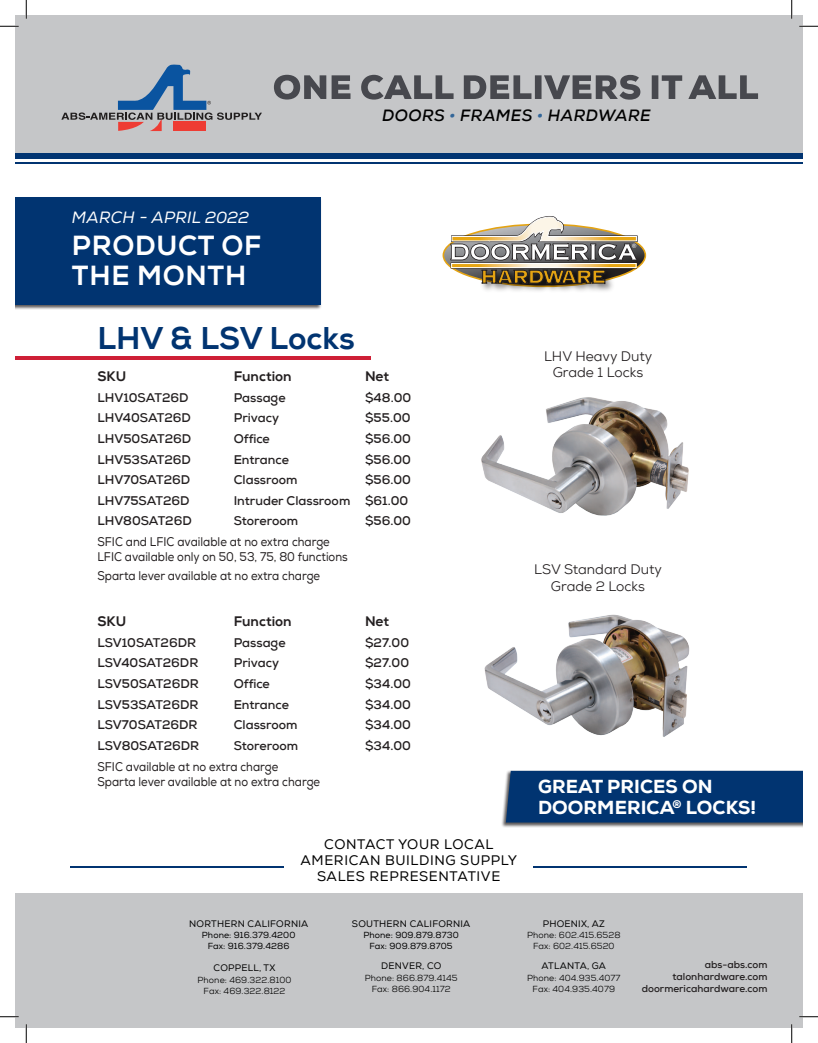
<style>
.page{position:relative;width:818px;height:1043px;background:#fff}
.page>*{position:absolute;margin:0;border:0;box-sizing:border-box;transform-origin:0 0}
.blue_head{font:31.25px "Nexa X Bold";color:#013471}
.t1{font:27.5px/30px "Nexa X Bold";letter-spacing:.025em;color:#fff}
.t2{font:800 18.75px "Nexa";letter-spacing:.005em;color:#fff}
.t3{font:italic 700 16.25px "Nexa";letter-spacing:.025em;color:#000}
.t4{font:italic 16.25px "Nexa";letter-spacing:.015em;color:#fff}
.t5{font:13.75px "Nexa";letter-spacing:.045em;color:#000}
.t6{font:13.75px/16.5px "Nexa";color:#231f20;text-align:center}
.part___list{font:13.75px "Nexa X Bold";color:#231f20}
.sub_myriad{font:700 12.5px "Nexa";color:#231f20}
.sub_myriad-2{font:12.5px/18.8px "Nexa";color:#231f20;scale:.9 1}
.t7{font:700 10px "Nexa";color:#231f20}
.t8{font:9.38px "Nexa";letter-spacing:.025em;color:#000}
.t9{font:8.75px "Nexa";letter-spacing:.01em;color:#000}
.t10{font:8.75px "Nexa";letter-spacing:.01em;color:#000}
.s1{color:#369}
</style>
<div class="page">
<div style="left:15px;top:893px;width:787px;height:135px;background:#c5c6c8"></div>
<img style="left:483px;top:286px;width:130px;height:5px">
<svg style="left:443px;top:216px;width:202px;height:70px"></svg>
<div style="left:15px;top:15px;width:787px;height:137px;background:#c5c6c8"></div>
<svg style="left:274px;top:75px;width:484px;height:25px"></svg>
<div style="left:15px;top:153px;width:787px;height:6px;background:#013471"></div>
<hr style="left:15px;top:162px;width:787px;height:2px;background:#013471">
<svg style="left:61px;top:65px;width:201px;height:66px"></svg>
<div style="left:15px;top:196px;width:306px;height:113px;background:#231f20;opacity:.75"></div>
<div style="left:15px;top:197px;width:305px;height:107px;background:#013471"></div>
<hr style="left:15px;top:356px;width:355px;height:4px;background:#ce1f36">
<div style="left:501px;top:769px;width:301px;height:58px;background:#231f20;opacity:.75"></div>
<div style="left:506px;top:770px;width:296px;height:52px;background:#013471"></div>
<hr style="left:70px;top:866px;width:214px;height:2px;background:#013471">
<hr style="left:533px;top:866px;width:214px;height:2px;background:#013471">
<img style="left:481px;top:397px;width:208px;height:119px">
<img style="left:484px;top:614px;width:206px;height:123px">
<svg style="left:0;top:25px;width:19px;height:2px"></svg>
<svg style="left:799px;top:25px;width:19px;height:2px"></svg>
<svg style="left:0;top:1016px;width:19px;height:1px"></svg>
<svg style="left:799px;top:1015px;width:19px;height:2px"></svg>
<svg style="left:25px;top:0;width:2px;height:19px"></svg>
<svg style="left:25px;top:1024px;width:2px;height:18px"></svg>
<svg style="left:791px;top:0;width:1px;height:19px"></svg>
<svg style="left:791px;top:1024px;width:1px;height:18px"></svg>
<p class="t4" style="left:72px;top:208px;width:179px">MARCH - APRIL 2022</p>
<p class="t1" style="left:72px;top:231px;width:191px">PRODUCT OF<br>THE MONTH</p>
<p class="t3" style="left:382px;top:104px;width:270px">DOORS <span class="s1">•</span> FRAMES <span class="s1">•</span> HARDWARE</p>
<p class="blue_head" style="left:97px;top:319px;width:259px">LHV &amp; LSV Locks</p>
<p class="part___list" style="left:97px;top:368px;width:30px">SKU</p>
<p class="part___list" style="left:234px;top:368px;width:59px">Function</p>
<p class="part___list" style="left:365px;top:368px;width:26px">Net</p>
<p class="sub_myriad" style="left:97px;top:389px;width:93px">LHV10SAT26D</p>
<p class="sub_myriad" style="left:234px;top:389px;width:53px">Passage</p>
<p class="sub_myriad" style="left:365px;top:389px;width:48px">$48.00</p>
<p class="sub_myriad" style="left:97px;top:410px;width:95px">LHV40SAT26D</p>
<p class="sub_myriad" style="left:234px;top:410px;width:47px">Privacy</p>
<p class="sub_myriad" style="left:365px;top:410px;width:47px">$55.00</p>
<p class="sub_myriad" style="left:97px;top:430px;width:95px">LHV50SAT26D</p>
<p class="sub_myriad" style="left:234px;top:430px;width:38px">Office</p>
<p class="sub_myriad" style="left:365px;top:430px;width:47px">$56.00</p>
<p class="sub_myriad" style="left:97px;top:451px;width:95px">LHV53SAT26D</p>
<p class="sub_myriad" style="left:234px;top:451px;width:57px">Entrance</p>
<p class="sub_myriad" style="left:365px;top:451px;width:47px">$56.00</p>
<p class="sub_myriad" style="left:97px;top:472px;width:94px">LHV70SAT26D</p>
<p class="sub_myriad" style="left:234px;top:472px;width:65px">Classroom</p>
<p class="sub_myriad" style="left:365px;top:472px;width:47px">$56.00</p>
<p class="sub_myriad" style="left:97px;top:492px;width:94px">LHV75SAT26D</p>
<p class="sub_myriad" style="left:234px;top:492px;width:176px">Intruder Classroom $61.00</p>
<p class="sub_myriad" style="left:97px;top:513px;width:96px">LHV80SAT26D</p>
<p class="sub_myriad" style="left:234px;top:513px;width:66px">Storeroom</p>
<p class="sub_myriad" style="left:365px;top:513px;width:47px">$56.00</p>
<p class="sub_myriad-2" style="left:97px;top:532px;width:260px">SFIC and LFIC available at no extra charge</p>
<p class="sub_myriad-2" style="left:97px;top:547px;width:280px">LFIC available only on 50, 53, 75, 80 functions<br>Sparta lever available at no extra charge</p>
<p class="part___list" style="left:97px;top:613px;width:30px">SKU</p>
<p class="part___list" style="left:234px;top:613px;width:59px">Function</p>
<p class="part___list" style="left:365px;top:613px;width:26px">Net</p>
<p class="sub_myriad" style="left:97px;top:634px;width:100px">LSV10SAT26DR</p>
<p class="sub_myriad" style="left:234px;top:634px;width:53px">Passage</p>
<p class="sub_myriad" style="left:365px;top:634px;width:45px">$27.00</p>
<p class="sub_myriad" style="left:97px;top:655px;width:102px">LSV40SAT26DR</p>
<p class="sub_myriad" style="left:234px;top:655px;width:47px">Privacy</p>
<p class="sub_myriad" style="left:365px;top:655px;width:45px">$27.00</p>
<p class="sub_myriad" style="left:97px;top:675px;width:103px">LSV50SAT26DR</p>
<p class="sub_myriad" style="left:234px;top:675px;width:38px">Office</p>
<p class="sub_myriad" style="left:365px;top:675px;width:47px">$34.00</p>
<p class="sub_myriad" style="left:97px;top:696px;width:102px">LSV53SAT26DR</p>
<p class="sub_myriad" style="left:234px;top:696px;width:57px">Entrance</p>
<p class="sub_myriad" style="left:365px;top:696px;width:47px">$34.00</p>
<p class="sub_myriad" style="left:97px;top:717px;width:102px">LSV70SAT26DR</p>
<p class="sub_myriad" style="left:234px;top:717px;width:65px">Classroom</p>
<p class="sub_myriad" style="left:365px;top:717px;width:47px">$34.00</p>
<p class="sub_myriad" style="left:97px;top:737px;width:103px">LSV80SAT26DR</p>
<p class="sub_myriad" style="left:234px;top:737px;width:66px">Storeroom</p>
<p class="sub_myriad" style="left:365px;top:737px;width:47px">$34.00</p>
<p class="sub_myriad-2" style="left:97px;top:759px;width:249px;line-height:15px">SFIC available at no extra charge<br>Sparta lever available at no extra charge</p>
<p class="t5" style="left:324px;top:836px;width:171px">CONTACT YOUR LOCAL</p>
<p class="t5" style="left:300px;top:852px;width:218px">AMERICAN BUILDING SUPPLY</p>
<p class="t5" style="left:317px;top:867px;width:185px">SALES REPRESENTATIVE</p>
<p class="t6" style="left:544px;top:348px;width:110px">LHV Heavy Duty<br>Grade 1 Locks</p>
<p class="t6" style="left:534px;top:561px;width:129px">LSV Standard Duty<br>Grade 2 Locks</p>
<p class="t2" style="left:538px;top:774px;width:176px">GREAT PRICES ON</p>
<p class="t2" style="left:538px;top:796px;width:219px">DOORMERICA<sup>®</sup> LOCKS!</p>
<p class="t8" style="left:189px;top:917px;width:120px">NORTHERN CALIFORNIA</p>
<p class="t10" style="left:202px;top:929px;width:95px">Phone: 916.379.4200</p>
<p class="t10" style="left:208px;top:941px;width:83px">Fax: 916.379.4286</p>
<p class="t8" style="left:213px;top:962px;width:63px">COPPELL, TX</p>
<p class="t9" style="left:197px;top:974px;width:95px">Phone: 469.322.8100</p>
<p class="t9" style="left:203px;top:985px;width:83px">Fax: 469.322.8122</p>
<p class="t8" style="left:352px;top:917px;width:120px">SOUTHERN CALIFORNIA</p>
<p class="t10" style="left:363px;top:929px;width:97px">Phone: 909.879.8730</p>
<p class="t10" style="left:369px;top:941px;width:85px">Fax: 909.879.8705</p>
<p class="t8" style="left:381px;top:960px;width:62px">DENVER, CO</p>
<p class="t9" style="left:365px;top:971px;width:94px">Phone: 866.879.4145</p>
<p class="t9" style="left:372px;top:983px;width:80px">Fax: 866.904.1172</p>
<p class="t8" style="left:542px;top:917px;width:64px">PHOENIX, AZ</p>
<p class="t9" style="left:527px;top:929px;width:95px">Phone: 602.415.6528</p>
<p class="t9" style="left:533px;top:940px;width:83px">Fax: 602.415.6520</p>
<p class="t8" style="left:541px;top:960px;width:66px">ATLANTA, GA</p>
<p class="t9" style="left:527px;top:971px;width:95px">Phone: 404.935.4077</p>
<p class="t9" style="left:532px;top:983px;width:84px">Fax: 404.935.4079</p>
<p class="t7" style="left:704px;top:958px;width:64px">abs-abs.com</p>
<p class="t7" style="left:672px;top:970px;width:97px">talonhardware.com</p>
<p class="t7" style="left:641px;top:982px;width:127px">doormericahardware.com</p>
</div>
